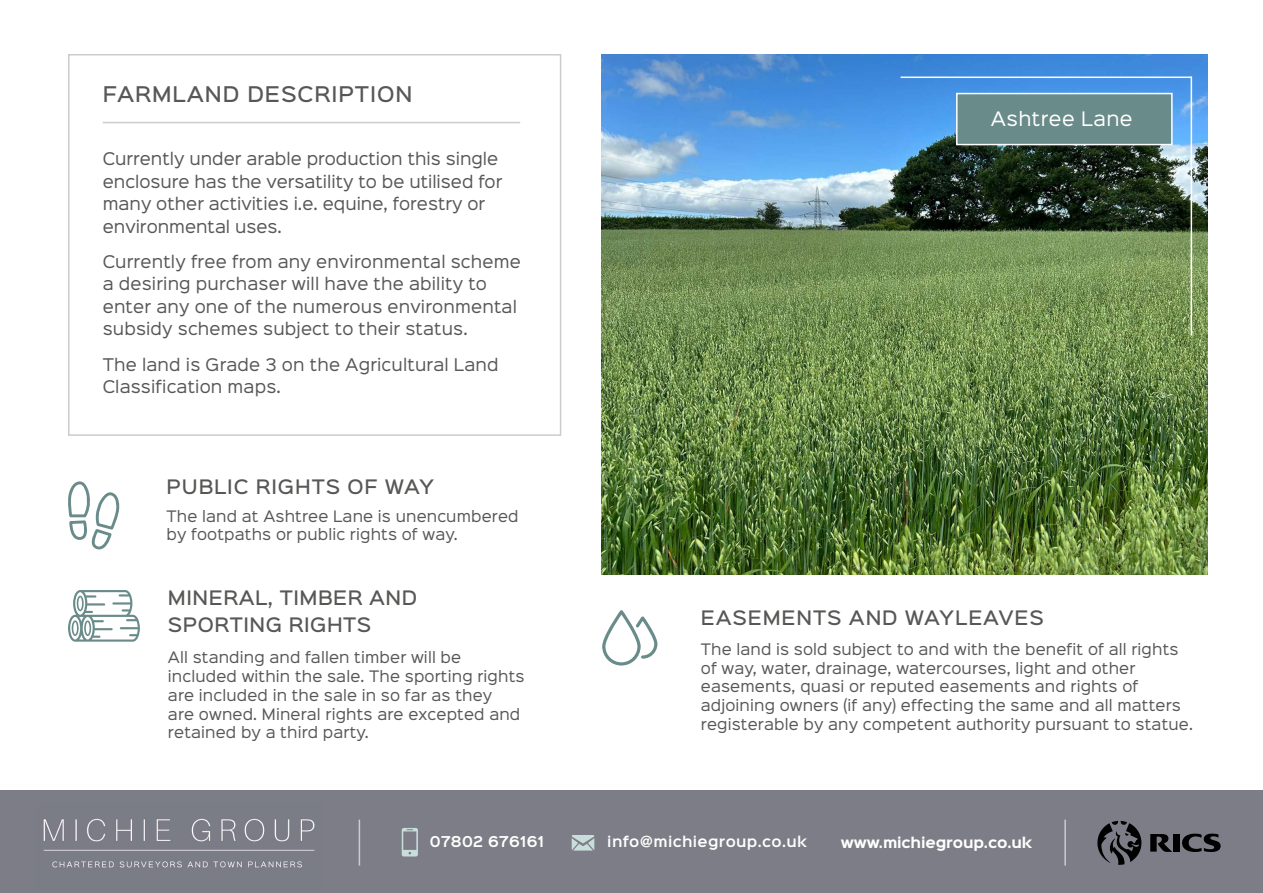
<style>
.page{position:relative;width:1263px;height:893px;background:#fff}
.page>*{position:absolute;margin:0;border:0;box-sizing:border-box;transform-origin:0 0}
.t1{font:500 19.5px "Sinkin Sans 500";letter-spacing:.05em;color:#575756}
.t2{font:500 18px "Sinkin Sans 500";letter-spacing:.05em;color:#575756}
.t3{font:500 18px/27px "Sinkin Sans 500";letter-spacing:.03em;color:#575756}
.t4{font:18px "Sinkin Sans 400";letter-spacing:.025em;color:#fff}
.t5{font:15.75px/22.5px "Sinkin Sans 400";letter-spacing:.01em;color:#575756}
.t6{font:14.25px/18.8px "Sinkin Sans 400";letter-spacing:.01em;color:#575756}
.t7{font:600 13.5px "Sinkin Sans 600";letter-spacing:.025em;color:#fff}
.t8{font:700 13.5px "Sinkin Sans 700";letter-spacing:-.01em;color:#fff}
</style>
<div class="page">
<hr style="left:103px;top:122px;width:417px;height:1px;background:#cccccf">
<svg style="left:68px;top:481px;width:52px;height:68px"></svg>
<svg style="left:68px;top:590px;width:72px;height:52px"></svg>
<svg style="left:602px;top:610px;width:55px;height:55px"></svg>
<img style="left:601px;top:54px;width:607px;height:520px">
<hr style="left:900px;top:77px;width:291px;height:1px;background:#fff">
<hr style="left:1190px;top:77px;width:2px;height:259px;background:#fff">
<div style="left:68px;top:54px;width:493px;height:382px;border:2px solid #cccccf"></div>
<div style="left:956px;top:93px;width:217px;height:52px;background:#698c8a;border:2px solid #fff"></div>
<div style="left:0;top:791px;width:1263px;height:102px;background:#7d7d87"></div>
<svg style="left:1150px;top:834px;width:22px;height:18px"></svg>
<svg style="left:1182px;top:833px;width:39px;height:19px"></svg>
<div style="left:1174px;top:834px;width:6px;height:18px;background:#000"></div>
<svg style="left:1097px;top:821px;width:44px;height:44px"></svg>
<hr style="left:359px;top:820px;width:1px;height:45px;background:#cccccf">
<hr style="left:1064px;top:820px;width:2px;height:45px;background:#cccccf">
<img style="left:43px;top:818px;width:272px;height:50px">
<svg style="left:402px;top:828px;width:16px;height:28px"></svg>
<svg style="left:572px;top:835px;width:22px;height:15px"></svg>
<h1 class="t1" style="left:103px;top:77px;width:311px">FARMLAND DESCRIPTION</h1>
<p class="t5" style="left:103px;top:146px;width:401px">Currently under arable production this single enclosure has the versatility to be utilised for many other activities i.e. equine, forestry or environmental uses.</p>
<p class="t5" style="left:103px;top:249px;width:420px">Currently free from any environmental scheme a desiring purchaser will have the ability to enter any one of the numerous environmental subsidy schemes subject to their status.</p>
<p class="t5" style="left:103px;top:352px;width:397px">The land is Grade 3 on the Agricultural Land<br>Classification maps.</p>
<p class="t2" style="left:167px;top:471px;width:269px">PUBLIC RIGHTS OF WAY</p>
<p class="t6" style="left:167px;top:505px;width:353px">The land at Ashtree Lane is unencumbered by footpaths or public rights of way.</p>
<p class="t3" style="left:168px;top:582px;width:251px">MINERAL, TIMBER AND<br>SPORTING RIGHTS</p>
<p class="t6" style="left:168px;top:647px;width:358px">All standing and fallen timber will be included within the sale. The sporting rights are included in the sale in so far as they<br>are owned. Mineral rights are excepted and retained by a third party.</p>
<p class="t4" style="left:991px;top:103px;width:143px">Ashtree Lane</p>
<p class="t2" style="left:701px;top:602px;width:344px">EASEMENTS AND WAYLEAVES</p>
<p class="t6" style="left:701px;top:638px;width:494px">The land is sold subject to and with the benefit of all rights of way, water, drainage, watercourses, light and other easements, quasi or reputed easements and rights of adjoining owners (if any) effecting the same and all matters registerable by any competent authority pursuant to statue.</p>
<p class="t7" style="left:430px;top:830px;width:116px">07802 676161</p>
<p class="t7" style="left:607px;top:830px;width:201px">info@michiegroup.co.uk</p>
<p class="t8" style="left:841px;top:835px;width:193px">www.michiegroup.co.uk</p>
</div>
